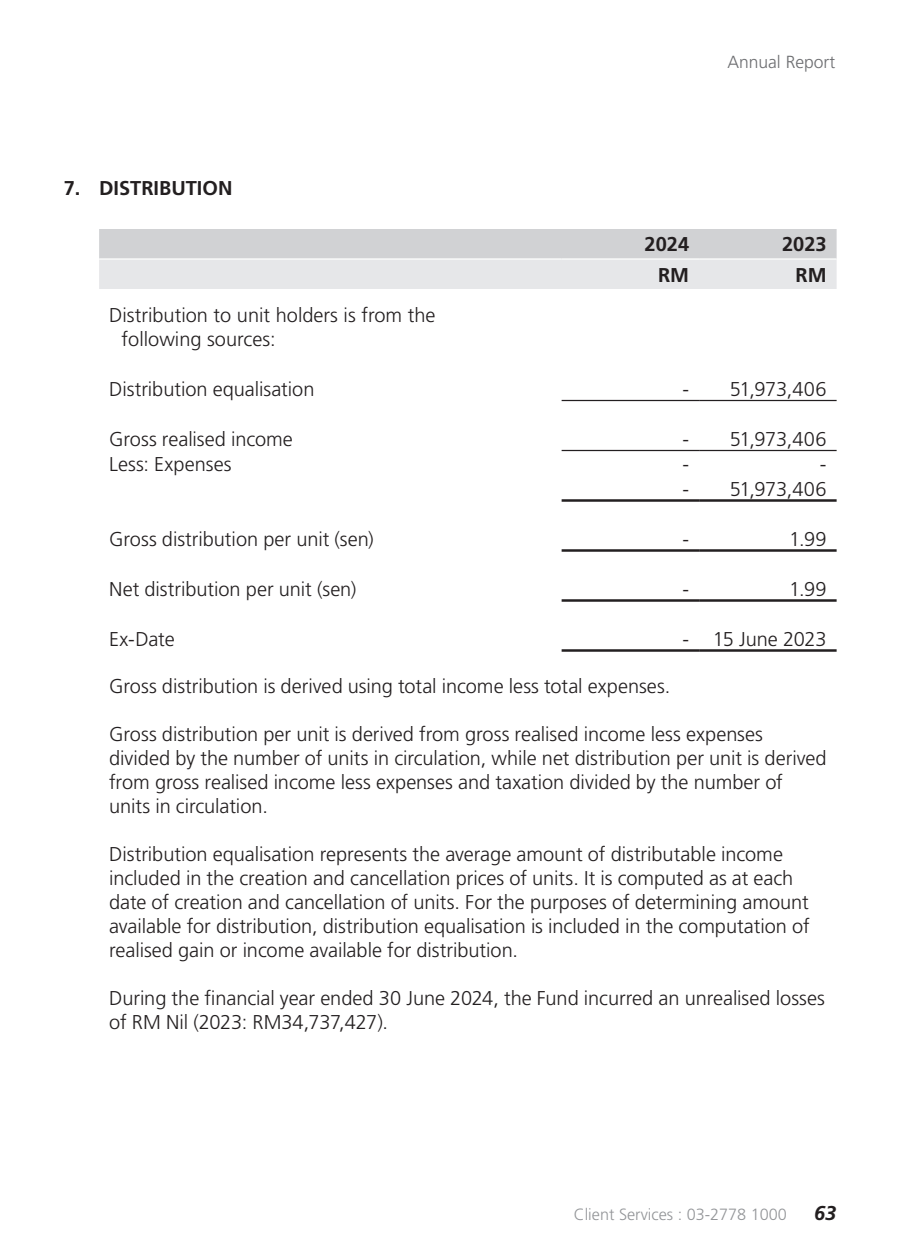
<style>
.page{position:relative;width:900px;height:1260px;background:#fff}
.page>*{position:absolute;margin:0;border:0;box-sizing:border-box;transform-origin:0 0}
.t1{font:300 20px/24px "Frutiger LT Std";letter-spacing:-.005em;color:#231f20}
.t2{font:700 20px "Frutiger LT Std";color:#231f20}
.t3{font:italic 700 20px "Frutiger LT Std";color:#231f20}
.t4{font:300 17.5px "Frutiger LT Std";color:#6c6d70}
.t5{font:300 16.25px "Frutiger LT Std";color:#939598}
</style>
<div class="page">
<svg style="left:99px;top:229px;width:738px;height:60px;background:#dbdcde"></svg>
<hr style="left:99px;top:258px;width:463px;height:2px;background:#fff">
<hr style="left:562px;top:258px;width:137px;height:2px;background:#fff">
<hr style="left:699px;top:258px;width:138px;height:2px;background:#fff">
<hr style="left:562px;top:400px;width:137px;height:1px;background:#231f20">
<hr style="left:699px;top:400px;width:138px;height:1px;background:#231f20">
<hr style="left:562px;top:450px;width:137px;height:1px;background:#231f20">
<hr style="left:699px;top:450px;width:138px;height:1px;background:#231f20">
<hr style="left:562px;top:499px;width:137px;height:3px;background:#231f20">
<hr style="left:699px;top:499px;width:138px;height:3px;background:#231f20">
<hr style="left:562px;top:549px;width:137px;height:3px;background:#231f20">
<hr style="left:699px;top:549px;width:138px;height:3px;background:#231f20">
<hr style="left:562px;top:599px;width:137px;height:3px;background:#231f20">
<hr style="left:699px;top:599px;width:138px;height:3px;background:#231f20">
<hr style="left:562px;top:649px;width:137px;height:3px;background:#231f20">
<hr style="left:699px;top:649px;width:138px;height:3px;background:#231f20">
<p class="t2" style="left:64px;top:176px;width:170px">7. DISTRIBUTION</p>
<p class="t4" style="left:727px;top:52px;width:109px">Annual Report</p>
<p class="t2" style="left:645px;top:232px;width:46px">2024</p>
<p class="t2" style="left:782px;top:232px;width:46px">2023</p>
<p class="t2" style="left:658px;top:263px;width:33px">RM</p>
<p class="t2" style="left:796px;top:263px;width:33px">RM</p>
<p class="t1" style="left:122px;top:303px;width:315px;text-indent:-12px">Distribution to unit holders is from the following sources:</p>
<p class="t1" style="left:109px;top:377px;width:207px">Distribution equalisation</p>
<p class="t1" style="left:682px;top:377px;width:146px">- 51,973,406</p>
<p class="t1" style="left:109px;top:427px;width:185px">Gross realised income</p>
<p class="t1" style="left:682px;top:427px;width:146px">- 51,973,406</p>
<p class="t1" style="left:109px;top:452px;width:124px">Less: Expenses</p>
<p class="t1" style="left:682px;top:452px;width:8px">-</p>
<p class="t1" style="left:820px;top:452px;width:8px">-</p>
<p class="t1" style="left:682px;top:477px;width:146px">- 51,973,406</p>
<p class="t1" style="left:109px;top:527px;width:266px">Gross distribution per unit (sen)</p>
<p class="t1" style="left:682px;top:527px;width:8px">-</p>
<p class="t1" style="left:789px;top:527px;width:39px">1.99</p>
<p class="t1" style="left:109px;top:577px;width:249px">Net distribution per unit (sen)</p>
<p class="t1" style="left:682px;top:577px;width:8px">-</p>
<p class="t1" style="left:789px;top:577px;width:39px">1.99</p>
<p class="t1" style="left:109px;top:627px;width:67px">Ex-Date</p>
<p class="t1" style="left:682px;top:627px;width:146px">- 15 June 2023</p>
<p class="t1" style="left:109px;top:674px;width:563px">Gross distribution is derived using total income less total expenses.</p>
<p class="t1" style="left:109px;top:722px;width:719px">Gross distribution per unit is derived from gross realised income less expenses divided by the number of units in circulation, while net distribution per unit is derived from gross realised income less expenses and taxation divided by the number of units in circulation.</p>
<p class="t1" style="left:109px;top:842px;width:702px">Distribution equalisation represents the average amount of distributable income included in the creation and cancellation prices of units. It is computed as at each date of creation and cancellation of units. For the purposes of determining amount available for distribution, distribution equalisation is included in the computation of realised gain or income available for distribution.</p>
<p class="t1" style="left:109px;top:986px;width:717px">During the financial year ended 30 June 2024, the Fund incurred an unrealised losses of RM Nil (2023: RM34,737,427).</p>
<p class="t5" style="left:574px;top:1205px;width:215px">Client Services : 03-2778 1000</p>
<p class="t3" style="left:814px;top:1201px;width:24px">63</p>
</div>
